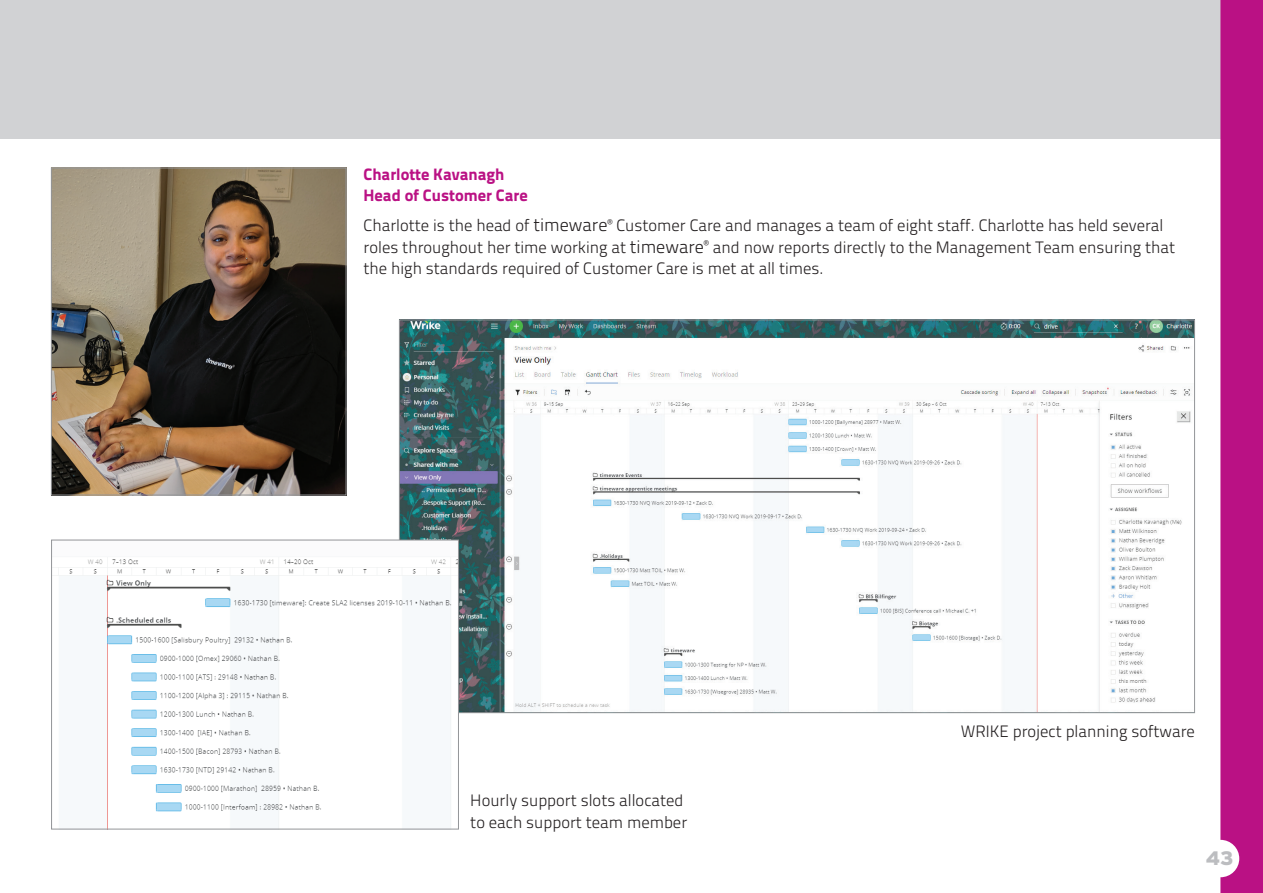
<style>
.page{position:relative;width:1263px;height:893px;background:#fff}
.page>*{position:absolute;margin:0;border:0;box-sizing:border-box;transform-origin:0 0}
.t1{font:19.5px "I513 Interstate Black";color:#bcbdc0}
.t2{font:16.5px/21.3px "Titillium Text 22 L 250 wt";color:#231f20}
.t3{font:16.5px/21px "Titillium Text 22 L 999 wt";color:#ba1184}
.s1{font-size:18px}
</style>
<div class="page">
<div style="left:0;top:0;width:1220px;height:138px;background:#d1d2d4"></div>
<div style="left:1220px;top:0;width:43px;height:893px;background:#ba1184"></div>
<img style="left:53px;top:170px;width:291px;height:323px">
<div style="left:51px;top:168px;width:295px;height:327px;border:1px solid #939598"></div>
<img style="left:401px;top:322px;width:792px;height:389px">
<img style="left:58px;top:542px;width:399px;height:285px">
<div style="left:51px;top:540px;width:408px;height:289px;border:1px solid #939598"></div>
<p class="t3" style="left:364px;top:163px;width:166px">Charlotte Kavanagh<br>Head of Customer Care</p>
<p class="t2" style="left:364px;top:214px;width:813px">Charlotte is the head of <span class="s1">timeware</span><sup>®</sup> Customer Care and manages a team of eight staff. Charlotte has held several roles throughout her time working at <span class="s1">timeware</span><sup>®</sup> and now reports directly to the Management Team ensuring that the high standards required of Customer Care is met at all times.</p>
<p class="t2" style="left:470px;top:789px;width:218px">Hourly support slots allocated to each support team member</p>
<p class="t2" style="left:961px;top:720px;width:236px">WRIKE project planning software</p>
<p class="t1" style="left:1206px;top:847px;width:29px">43</p>
</div>
